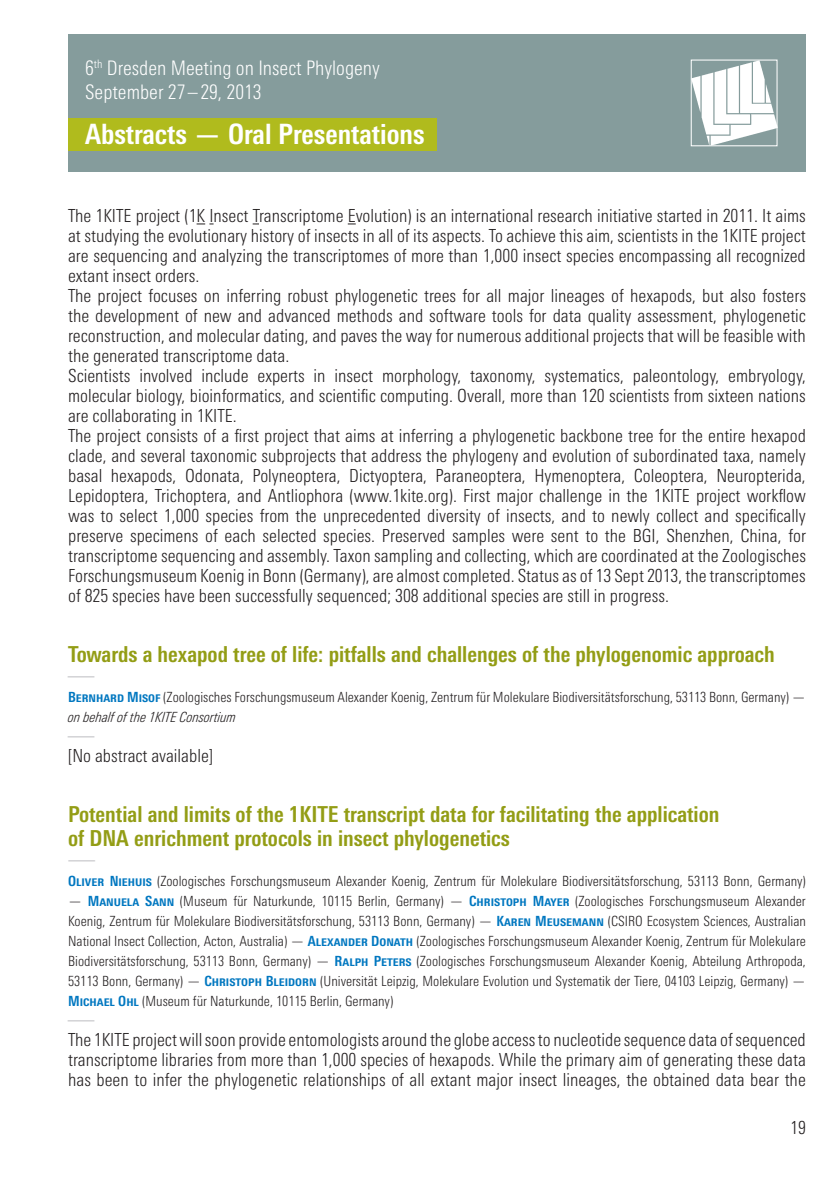
<style>
.page{position:relative;width:840px;height:1191px;background:#fff}
.page>*{position:absolute;margin:0;border:0;box-sizing:border-box;transform-origin:0 0}
.t1{font:700 condensed 28px "Univers Next Pro";color:#fff}
.t2{font:700 condensed 22px/24px "Univers Next Pro";color:#939d15}
.t3{font:300 condensed 20px/24px "Univers Next Pro";color:#fff}
.t4{font:300 condensed 18px/20px "Univers Next Pro";color:#231f20}
.t5{font:300 condensed 18px "Univers Next Pro";color:#b2b3b7;scale:2 1}
.t6{font:300 condensed 14px/20px "Univers Next Pro";color:#231f20}
.s1{font-weight:700;color:#0077c0}
.s2{font-style:italic}
</style>
<div class="page">
<div style="left:68px;top:34px;width:737px;height:137px;background:#859c9c"></div>
<div style="left:68px;top:118px;width:369px;height:32px;background:#b0bb1d"></div>
<img style="left:692px;top:62px;width:83px;height:82px">
<div style="left:690px;top:60px;width:87px;height:86px;border:1px solid #fff"></div>
<svg style="left:196px;top:223px;width:17px;height:1px"></svg>
<p class="t3" style="left:85px;top:55px;width:296px">6<sup>th</sup> Dresden Meeting on Insect Phylogeny<br>September 27–29, 2013</p>
<h1 class="t1" style="left:85px;top:117px;width:341px">Abstracts — Oral Presentations</h1>
<p class="t4" style="left:68px;top:206px;width:739px">The 1KITE project (1K Insect Transcriptome Evolution) is an international research initiative started in 2011. It aims at studying the evolutionary history of insects in all of its aspects. To achieve this aim, scientists in the 1KITE project are sequencing and analyzing the transcriptomes of more than 1,000 insect species encompassing all recognized extant insect orders.<br>The project focuses on inferring robust phylogenetic trees for all major lineages of hexapods, but also fosters the development of new and advanced methods and software tools for data quality assessment, phylogenetic reconstruction, and molecular dating, and paves the way for numerous additional projects that will be feasible with the generated transcriptome data.<br>Scientists involved include experts in insect morphology, taxonomy, systematics, paleontology, embryology, molecular biology, bioinformatics, and scientific computing. Overall, more than 120 scientists from sixteen nations are collaborating in 1KITE.<br>The project consists of a first project that aims at inferring a phylogenetic backbone tree for the entire hexapod clade, and several taxonomic subprojects that address the phylogeny and evolution of subordinated taxa, namely basal hexapods, Odonata, Polyneoptera, Dictyoptera, Paraneoptera, Hymenoptera, Coleoptera, Neuropterida, Lepidoptera, Trichoptera, and Antliophora (www.1kite.org). First major challenge in the 1KITE project workflow was to select 1,000 species from the unprecedented diversity of insects, and to newly collect and specifically preserve specimens of each selected species. Preserved samples were sent to the BGI, Shenzhen, China, for transcriptome sequencing and assembly. Taxon sampling and collecting, which are coordinated at the Zoologisches Forschungsmuseum Koenig in Bonn (Germany), are almost completed. Status as of 13 Sept 2013, the transcriptomes of 825 species have been successfully sequenced; 308 additional species are still in progress.</p>
<p class="t2" style="left:68px;top:642px;width:707px">Towards a hexapod tree of life: pitfalls and challenges of the phylogenomic approach</p>
<p class="t5" style="left:63px;top:665px;width:20px">—</p>
<p class="t6" style="left:68px;top:687px;width:739px"><span class="s1">Bernhard Misof</span> (Zoologisches Forschungsmuseum Alexander Koenig, Zentrum für Molekulare Biodiversitätsforschung, 53113 Bonn, Germany) — <span class="s2">on behalf of the 1KITE Consortium</span></p>
<p class="t5" style="left:63px;top:725px;width:20px">—</p>
<p class="t4" style="left:68px;top:746px;width:146px">[No abstract available]</p>
<p class="t2" style="left:68px;top:802px;width:652px">Potential and limits of the 1KITE transcript data for facilitating the application of DNA enrichment protocols in insect phylogenetics</p>
<p class="t5" style="left:64px;top:849px;width:20px">—</p>
<p class="t6" style="left:68px;top:871px;width:739px"><span class="s1">Oliver Niehuis</span> (Zoologisches Forschungsmuseum Alexander Koenig, Zentrum für Molekulare Biodiversitätsforschung, 53113 Bonn, Germany)</p>
<p class="t6" style="left:68px;top:891px;width:739px;text-align:justify">— <span class="s1">Manuela Sann</span> (Museum für Naturkunde, 10115 Berlin, Germany) — <span class="s1">Christoph Mayer</span> (Zoologisches Forschungsmuseum Alexander Koenig, Zentrum für Molekulare Biodiversitätsforschung, 53113 Bonn, Germany) — <span class="s1">Karen Meusemann</span> (CSIRO Ecosystem Sciences, Australian National Insect Collection, Acton, Australia) — <span class="s1">Alexander Donath</span> (Zoologisches Forschungsmuseum Alexander Koenig, Zentrum für Molekulare Biodiversitätsforschung, 53113 Bonn, Germany) — <span class="s1">Ralph Peters</span> (Zoologisches Forschungsmuseum Alexander Koenig, Abteilung Arthropoda, 53113 Bonn, Germany) — <span class="s1">Christoph Bleidorn</span> (Universität Leipzig, Molekulare Evolution und Systematik der Tiere, 04103 Leipzig, Germany) — <span class="s1">Michael Ohl</span> (Museum für Naturkunde, 10115 Berlin, Germany)</p>
<p class="t5" style="left:63px;top:1009px;width:20px">—</p>
<p class="t4" style="left:68px;top:1030px;width:739px;text-align:justify">The 1KITE project will soon provide entomologists around the globe access to nucleotide sequence data of sequenced transcriptome libraries from more than 1,000 species of hexapods. While the primary aim of generating these data has been to infer the phylogenetic relationships of all extant major insect lineages, the obtained data bear the</p>
<p class="t4" style="left:789px;top:1117px;width:17px">19</p>
</div>
